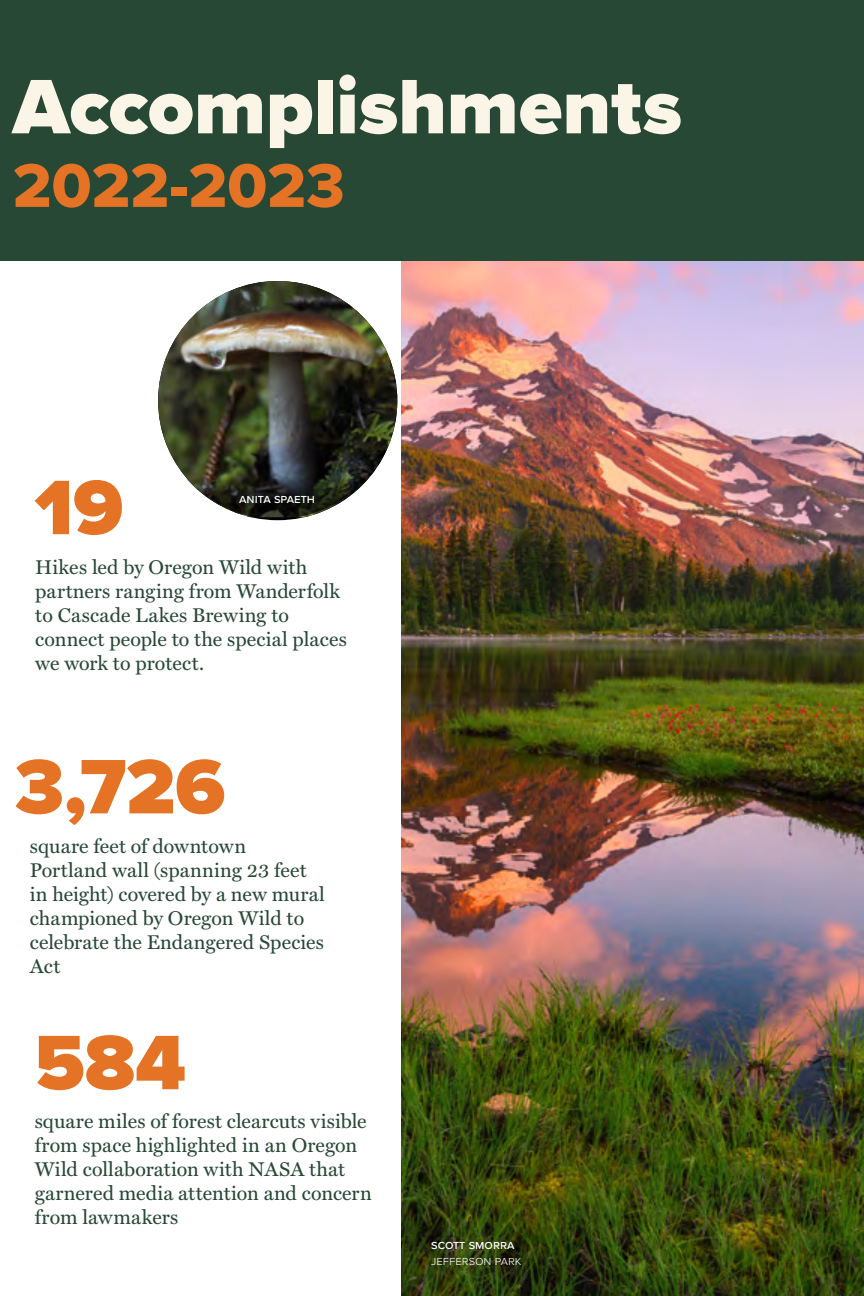
<style>
.page{position:relative;width:864px;height:1296px;background:#fff}
.page>*{position:absolute;margin:0;border:0;box-sizing:border-box;transform-origin:0 0}
.t1{font:900 80px "Proxima Nova";color:#fbf5e7}
.t2{font:900 80px "Proxima Nova";color:#e47325}
.t3{font:64px "Proxima Nova Extrabld";color:#e47325}
.t4{font:20px/24px "Miller Text";letter-spacing:.005em;color:#284836}
.t5{font:500 12.8px "Proxima Nova";color:#fff}
.t6{font:300 12.8px "Proxima Nova";color:#fff}
</style>
<div class="page">
<img style="left:401px;top:261px;width:463px;height:1035px">
<img style="left:158px;top:281px;width:239px;height:197px">
<svg style="left:183px;top:476px;width:186px;height:43px"></svg>
<div style="left:1px;top:0;width:863px;height:261px;background:#284836"></div>
<h1 class="t1" style="left:13px;top:47px;width:671px">Accomplishments</h1>
<h2 class="t3" style="left:13px;top:138px;width:333px">2022-2023</h2>
<h1 class="t2" style="left:35px;top:448px;width:90px">19</h1>
<p class="t5" style="left:239px;top:489px;width:77px">anita spaeth</p>
<p class="t4" style="left:35px;top:554px;width:313px">Hikes led by Oregon Wild with partners ranging from Wanderfolk to Cascade Lakes Brewing to connect people to the special places we work to protect.</p>
<h1 class="t2" style="left:15px;top:727px;width:212px">3,726</h1>
<p class="t4" style="left:30px;top:832px;width:297px">square feet of downtown<br>Portland wall (spanning 23 feet in height) covered by a new mural championed by Oregon Wild to celebrate the Endangered Species<br>Act</p>
<h1 class="t2" style="left:35px;top:1003px;width:153px">584</h1>
<p class="t4" style="left:35px;top:1108px;width:339px">square miles of forest clearcuts visible from space highlighted in an Oregon<br>Wild collaboration with NASA that garnered media attention and concern from lawmakers</p>
<p class="t5" style="left:431px;top:1235px;width:85px">scott smorra</p>
<p class="t6" style="left:431px;top:1251px;width:92px">jefferson park</p>
</div>
